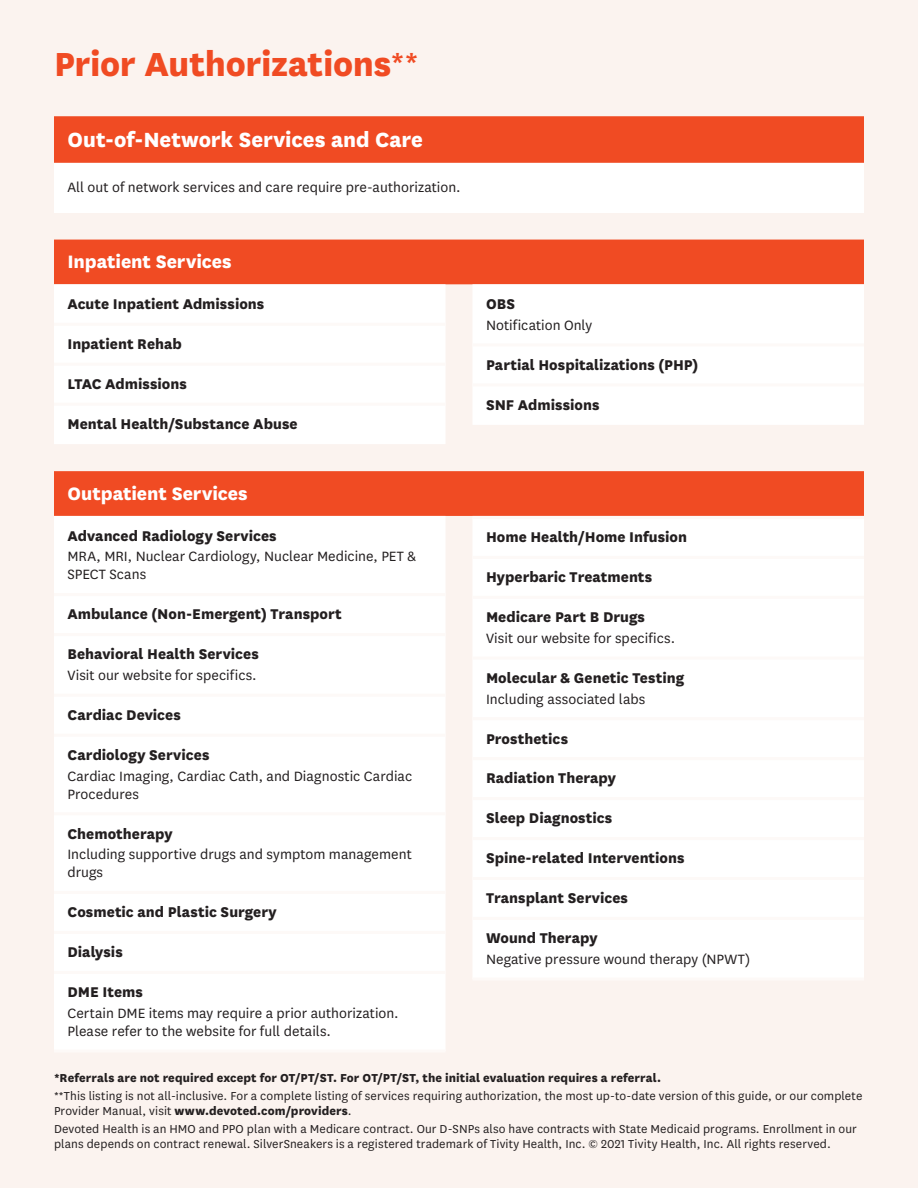
<style>
.page{position:relative;width:918px;height:1188px;background:#fbf3ef}
.page>*{position:absolute;margin:0;border:0;box-sizing:border-box;transform-origin:0 0}
.H2_Big{font:800 39px "National";letter-spacing:-.01em;color:#f04b23}
.t1{font:800 24px "National";color:#fff}
.t2{font:800 21px "National";letter-spacing:-.005em;color:#fff}
.t3{font:800 16.5px "National";color:#231f20}
.t4{font:15.75px/18px "National";color:#231f20}
.t5{font:13.5px/15px "National";letter-spacing:.01em;color:#231f20}
.t6{font:800 13.5px "National";letter-spacing:.01em;color:#231f20}
.s1{font-weight:400}
.s2{font-weight:800}
</style>
<div class="page">
<svg style="left:54px;top:116px;width:810px;height:400px;fill:#f04b23"></svg>
<div style="left:54px;top:163px;width:810px;height:50px;background:#fff"></div>
<div style="left:54px;top:284px;width:392px;height:160px;background:#fff"></div>
<hr style="left:54px;top:403px;width:392px;height:3px;background:#fdf9f7">
<hr style="left:54px;top:323px;width:392px;height:3px;background:#fdf9f7">
<hr style="left:54px;top:363px;width:392px;height:3px;background:#fdf9f7">
<div style="left:472px;top:284px;width:392px;height:141px;background:#fff"></div>
<hr style="left:472px;top:343px;width:392px;height:3px;background:#fdf9f7">
<hr style="left:472px;top:383px;width:392px;height:3px;background:#fdf9f7">
<div style="left:54px;top:516px;width:391px;height:534px;background:#fff"></div>
<hr style="left:54px;top:593px;width:392px;height:3px;background:#fdf9f7">
<hr style="left:54px;top:633px;width:392px;height:3px;background:#fdf9f7">
<hr style="left:54px;top:694px;width:392px;height:3px;background:#fdf9f7">
<hr style="left:54px;top:734px;width:392px;height:3px;background:#fdf9f7">
<hr style="left:54px;top:812px;width:392px;height:3px;background:#fdf9f7">
<hr style="left:54px;top:891px;width:392px;height:3px;background:#fdf9f7">
<hr style="left:54px;top:931px;width:392px;height:3px;background:#fdf9f7">
<hr style="left:54px;top:971px;width:392px;height:3px;background:#fdf9f7">
<hr style="left:54px;top:1050px;width:392px;height:3px;background:#fdf9f7">
<div style="left:473px;top:519px;width:391px;height:459px;background:#fff"></div>
<hr style="left:472px;top:596px;width:392px;height:3px;background:#fdf9f7">
<hr style="left:472px;top:516px;width:392px;height:3px;background:#fdf9f7">
<hr style="left:472px;top:556px;width:392px;height:3px;background:#fdf9f7">
<hr style="left:472px;top:657px;width:392px;height:3px;background:#fdf9f7">
<hr style="left:472px;top:717px;width:392px;height:3px;background:#fdf9f7">
<hr style="left:472px;top:757px;width:392px;height:3px;background:#fdf9f7">
<hr style="left:472px;top:797px;width:392px;height:3px;background:#fdf9f7">
<hr style="left:472px;top:837px;width:392px;height:3px;background:#fdf9f7">
<hr style="left:472px;top:877px;width:392px;height:3px;background:#fdf9f7">
<hr style="left:472px;top:917px;width:392px;height:3px;background:#fdf9f7">
<hr style="left:472px;top:978px;width:392px;height:3px;background:#fdf9f7">
<p class="H2_Big" style="left:54px;top:36px;width:366px">Prior Authorizations<span class="s1">**</span></p>
<h2 class="t1" style="left:68px;top:122px;width:357px">Out-of-Network Services and Care</h2>
<p class="t4" style="left:68px;top:178px;width:395px">All out of network services and care require pre-authorization.</p>
<h2 class="t2" style="left:68px;top:247px;width:166px">Inpatient Services</h2>
<h4 class="t3" style="left:68px;top:292px;width:198px">Acute Inpatient Admissions</h4>
<h4 class="t3" style="left:68px;top:332px;width:116px">Inpatient Rehab</h4>
<h4 class="t3" style="left:68px;top:372px;width:121px">LTAC Admissions</h4>
<h4 class="t3" style="left:68px;top:412px;width:232px">Mental Health/Substance Abuse</h4>
<h2 class="t2" style="left:68px;top:478px;width:182px">Outpatient Services</h2>
<h4 class="t3" style="left:68px;top:524px;width:211px">Advanced Radiology Services</h4>
<p class="t4" style="left:68px;top:547px;width:350px">MRA, MRI, Nuclear Cardiology, Nuclear Medicine, PET &amp;<br>SPECT Scans</p>
<h4 class="t3" style="left:68px;top:602px;width:276px">Ambulance (Non-Emergent) Transport</h4>
<h4 class="t3" style="left:68px;top:642px;width:193px">Behavioral Health Services</h4>
<p class="t4" style="left:68px;top:666px;width:191px">Visit our website for specifics.</p>
<h4 class="t3" style="left:68px;top:703px;width:115px">Cardiac Devices</h4>
<h4 class="t3" style="left:68px;top:743px;width:143px">Cardiology Services</h4>
<p class="t4" style="left:68px;top:766px;width:346px">Cardiac Imaging, Cardiac Cath, and Diagnostic Cardiac<br>Procedures</p>
<h4 class="t3" style="left:68px;top:822px;width:107px">Chemotherapy</h4>
<p class="t4" style="left:68px;top:845px;width:346px">Including supportive drugs and symptom management drugs</p>
<h4 class="t3" style="left:68px;top:900px;width:211px">Cosmetic and Plastic Surgery</h4>
<h4 class="t3" style="left:68px;top:940px;width:57px">Dialysis</h4>
<h4 class="t3" style="left:68px;top:980px;width:77px">DME Items</h4>
<p class="t4" style="left:68px;top:1003px;width:333px">Certain DME items may require a prior authorization.<br>Please refer to the website for full details.</p>
<h4 class="t3" style="left:486px;top:292px;width:31px">OBS</h4>
<p class="t4" style="left:486px;top:315px;width:108px">Notification Only</p>
<h4 class="t3" style="left:486px;top:353px;width:214px">Partial Hospitalizations (PHP)</h4>
<h4 class="t3" style="left:486px;top:393px;width:115px">SNF Admissions</h4>
<h4 class="t3" style="left:486px;top:525px;width:202px">Home Health/Home Infusion</h4>
<h4 class="t3" style="left:486px;top:565px;width:168px">Hyperbaric Treatments</h4>
<h4 class="t3" style="left:486px;top:605px;width:161px">Medicare Part B Drugs</h4>
<p class="t4" style="left:486px;top:628px;width:191px">Visit our website for specifics.</p>
<h4 class="t3" style="left:486px;top:666px;width:200px">Molecular &amp; Genetic Testing</h4>
<p class="t4" style="left:486px;top:689px;width:161px">Including associated labs</p>
<h4 class="t3" style="left:486px;top:727px;width:84px">Prosthetics</h4>
<h4 class="t3" style="left:486px;top:766px;width:132px">Radiation Therapy</h4>
<h4 class="t3" style="left:486px;top:806px;width:128px">Sleep Diagnostics</h4>
<h4 class="t3" style="left:486px;top:846px;width:200px">Spine-related Interventions</h4>
<h4 class="t3" style="left:486px;top:886px;width:144px">Transplant Services</h4>
<h4 class="t3" style="left:486px;top:926px;width:113px">Wound Therapy</h4>
<p class="t4" style="left:486px;top:949px;width:266px">Negative pressure wound therapy (NPWT)</p>
<p class="t6" style="left:54px;top:1068px;width:609px">*Referrals are not required except for OT/PT/ST. For OT/PT/ST, the initial evaluation requires a referral.</p>
<p class="t5" style="left:54px;top:1088px;width:810px">**This listing is not all-inclusive. For a complete listing of services requiring authorization, the most up-to-date version of this guide, or our complete<br>Provider Manual, visit <span class="s2">www.devoted.com/providers</span>.</p>
<p class="t5" style="left:54px;top:1120px;width:804px">Devoted Health is an HMO and PPO plan with a Medicare contract. Our D-SNPs also have contracts with State Medicaid programs. Enrollment in our plans depends on contract renewal. SilverSneakers is a registered trademark of Tivity Health, Inc. © 2021 Tivity Health, Inc. All rights reserved.</p>
</div>
